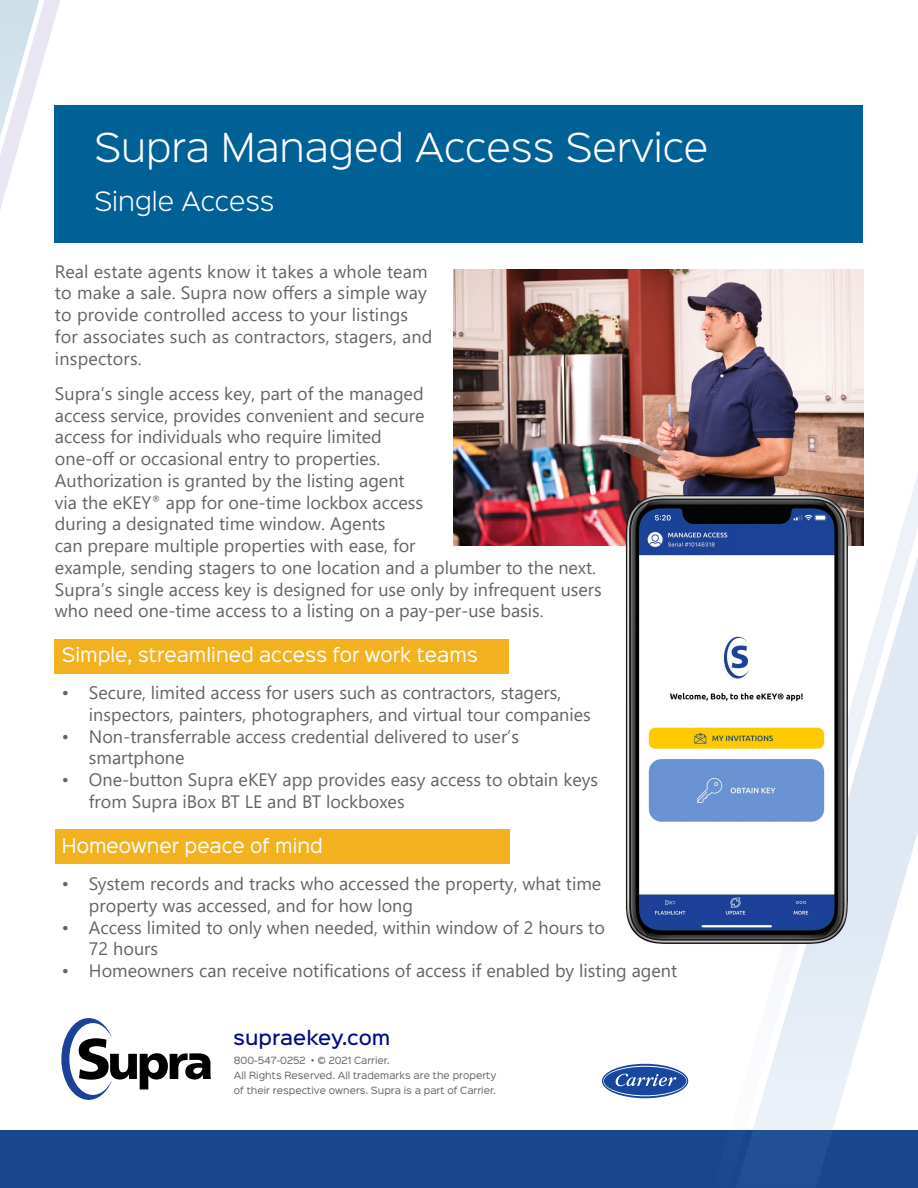
<style>
.page{position:relative;width:918px;height:1188px;background:#fff}
.page>*{position:absolute;margin:0;border:0;box-sizing:border-box;transform-origin:0 0}
.t1{font:300 36px "Sinkin Sans 300";color:#fff}
.t2{font:300 24px "Sinkin Sans 300";color:#fff}
.t3{font:18px/21.8px "Segoe UI";color:#636466}
.t4{font:18px "Sinkin Sans 400";color:#fff}
.t5{font:500 18px "Sinkin Sans 500";color:#000b8c}
.t6{font:9px/15px "Sinkin Sans 400";color:#636466}
</style>
<div class="page">
<div style="left:55px;top:830px;width:455px;height:34px;background:#f3b120"></div>
<div style="left:0;top:1131px;width:918px;height:57px;background:#19468d"></div>
<svg style="left:61px;top:1018px;width:150px;height:82px"></svg>
<div style="left:54px;top:105px;width:808px;height:137px;background:#006197"></div>
<svg style="left:705px;top:413px;width:213px;height:723px"></svg>
<svg style="left:0;top:0;width:98px;height:243px"></svg>
<div style="left:54px;top:639px;width:455px;height:35px;background:#f3b120"></div>
<img style="left:453px;top:270px;width:410px;height:276px">
<img style="left:624px;top:495px;width:235px;height:462px">
<svg style="left:602px;top:1064px;width:86px;height:34px"></svg>
<svg style="left:603px;top:1066px;width:84px;height:30px"></svg>
<h1 class="t1" style="left:94px;top:118px;width:615px">Supra Managed Access Service</h1>
<h2 class="t2" style="left:94px;top:181px;width:182px">Single Access</h2>
<p class="t3" style="left:55px;top:259px;width:379px">Real estate agents know it takes a whole team to make a sale. Supra now offers a simple way to provide controlled access to your listings for associates such as contractors, stagers, and inspectors.</p>
<p class="t3" style="left:55px;top:381px;width:548px">Supra’s single access key, part of the managed<br>access service, provides convenient and secure<br>access for individuals who require limited<br>one-off or occasional entry to properties.<br>Authorization is granted by the listing agent<br>via the eKEY<sup>®</sup> app for one-time lockbox access<br>during a designated time window. Agents<br>can prepare multiple properties with ease, for<br>example, sending stagers to one location and a plumber to the next.<br>Supra’s single access key is designed for use only by infrequent users who need one-time access to a listing on a pay-per-use basis.</p>
<p class="t4" style="left:62px;top:640px;width:418px">Simple, streamlined access for work teams</p>
<p class="t3" style="left:89px;top:680px;width:503px;text-indent:-27px">• Secure, limited access for users such as contractors, stagers, inspectors, painters, photographers, and virtual tour companies</p>
<p class="t3" style="left:89px;top:724px;width:432px;text-indent:-27px">• Non-transferrable access credential delivered to user’s smartphone</p>
<p class="t3" style="left:89px;top:767px;width:511px;text-indent:-27px">• One-button Supra eKEY app provides easy access to obtain keys from Supra iBox BT LE and BT lockboxes</p>
<p class="t4" style="left:62px;top:831px;width:262px">Homeowner peace of mind</p>
<p class="t3" style="left:89px;top:871px;width:514px;text-indent:-27px">• System records and tracks who accessed the property, what time property was accessed, and for how long</p>
<p class="t3" style="left:89px;top:915px;width:517px;text-indent:-27px">• Access limited to only when needed, within window of 2 hours to<br>72 hours</p>
<p class="t3" style="left:62px;top:958px;width:617px">• Homeowners can receive notifications of access if enabled by listing agent</p>
<p class="t5" style="left:233px;top:1022px;width:159px">supraekey.com</p>
<p class="t6" style="left:234px;top:1052px;width:264px">800-547-0252 • © 2021 Carrier.<br>All Rights Reserved. All trademarks are the property of their respective owners. Supra is a part of Carrier.</p>
</div>
